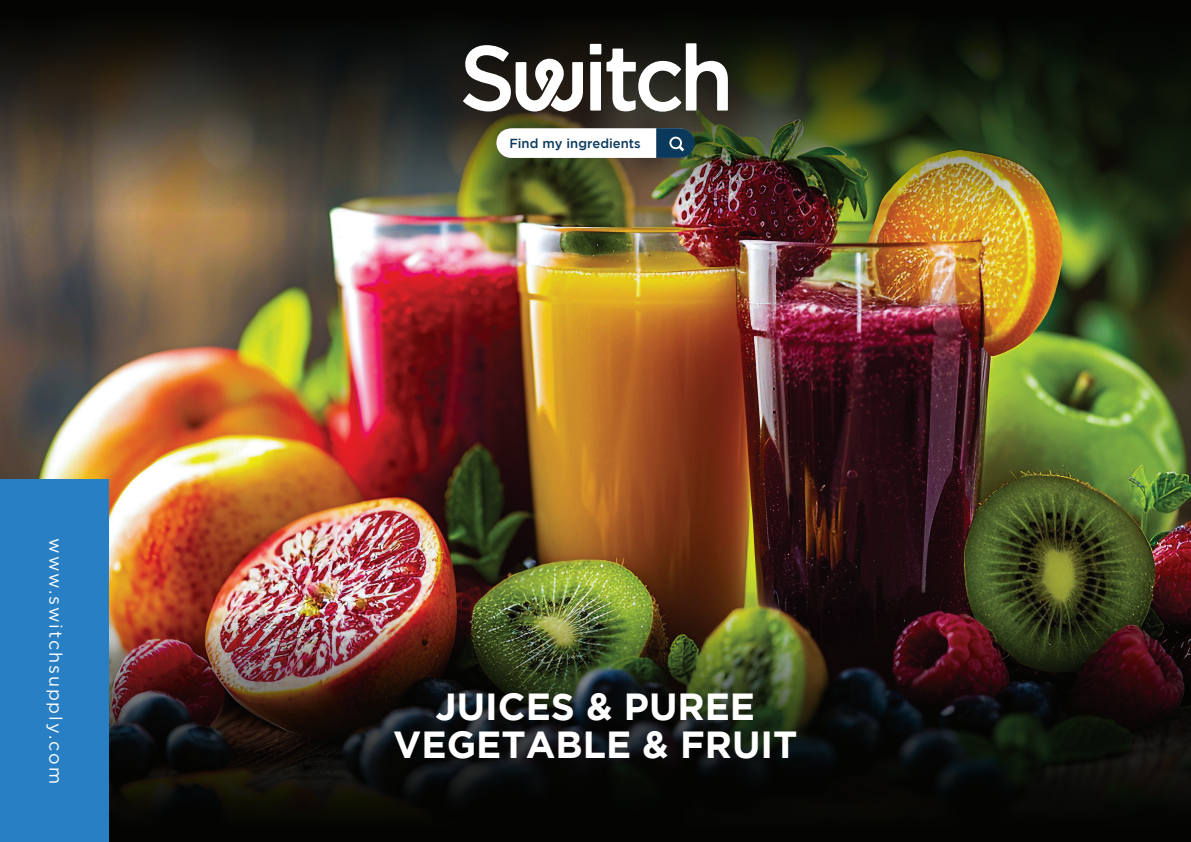
<style>
.page{position:relative;width:1191px;height:842px;background:#fff}
.page>*{position:absolute;margin:0;border:0;box-sizing:border-box;transform-origin:0 0}
.t1{font:700 37.6px/38.2px "Gotham";color:#fff;text-align:center}
.t2{font:18px "Gotham";letter-spacing:.1em;color:#fff}
.t3{font:500 13.1px "Gotham";color:#0a395c}
</style>
<div class="page">
<img style="left:0;top:217px;width:1191px;height:386px">
<img style="left:0;top:0;width:1191px;height:217px">
<img style="left:109px;top:603px;width:1082px;height:239px">
<div style="left:0;top:480px;width:109px;height:362px;background:#297fc3"></div>
<div style="left:590px;top:44px;width:11px;height:10px;background:#fff"></div>
<div style="left:590px;top:62px;width:11px;height:49px;background:#fff"></div>
<svg style="left:463px;top:45px;width:120px;height:67px"></svg>
<svg style="left:606px;top:43px;width:122px;height:69px"></svg>
<svg style="left:495px;top:128px;width:199px;height:30px"></svg>
<p class="t2" style="left:66px;top:538px;width:247px;rotate:90deg">www.switchsupply.com</p>
<p class="t3" style="left:509px;top:136px;width:133px">Find my ingredients</p>
<p class="t1" style="left:393px;top:686px;width:406px">JUICES &amp; PUREE<br>VEGETABLE &amp; FRUIT</p>
</div>
